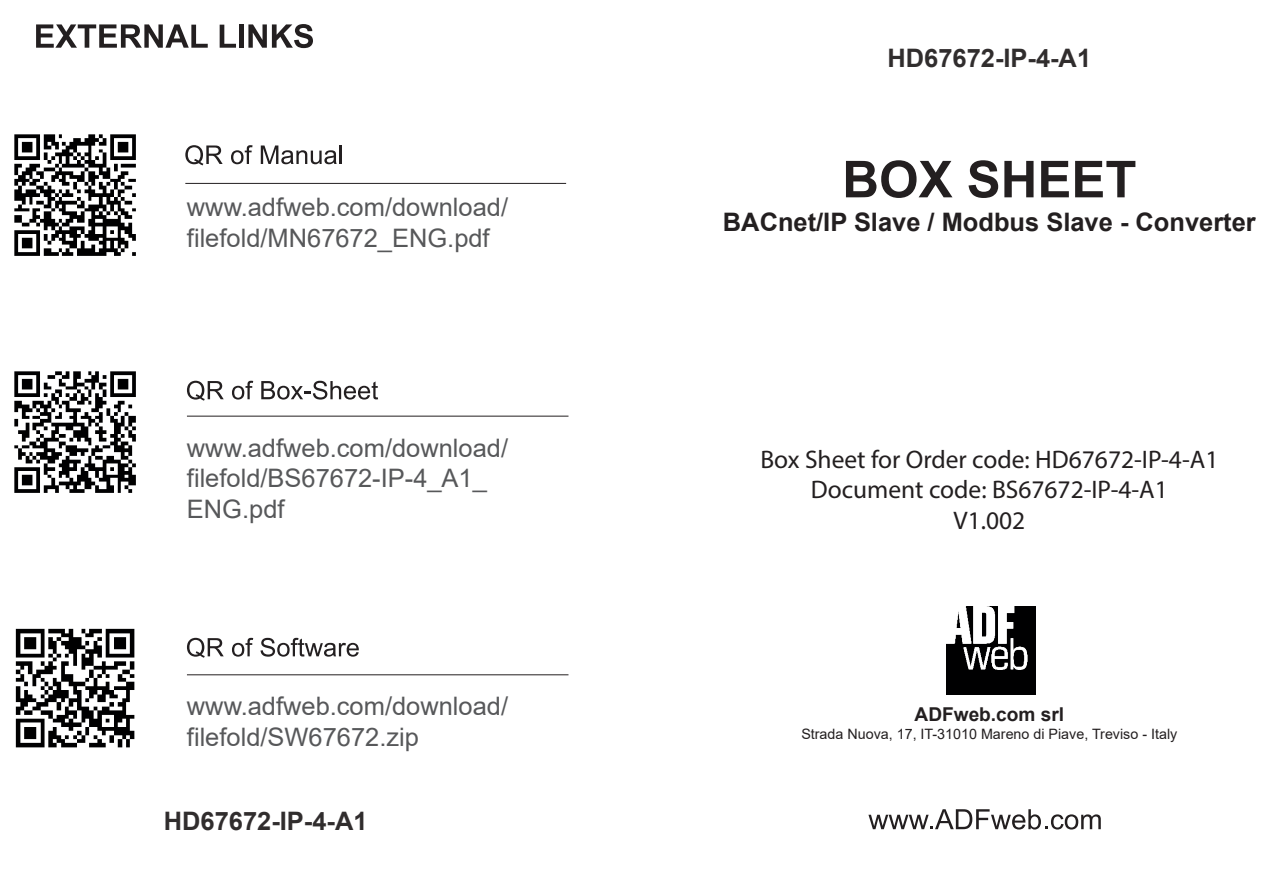
<style>
.page{position:relative;width:1263px;height:893px;background:#fff}
.page>*{position:absolute;margin:0;border:0;box-sizing:border-box;transform-origin:0 0}
.t1{font:700 51px "Arial";color:#231f20}
.t2{font:25.5px/30.6px "Arial";color:#57585a}
.t3{font:25.5px/30.6px "Myriad Pro";color:#231f20;text-align:center}
.t4{font:700 25.5px "Arial";color:#231f20}
.t5{font:700 25.5px "Arial";color:rgb(35 31 32/.94)}
.t6{font:700 19.2px "Arial";color:#231f20}
.t7{font:14.4px "Arial";color:#231f20}
</style>
<div class="page">
<img style="left:14px;top:134px;width:122px;height:122px">
<img style="left:14px;top:371px;width:122px;height:122px">
<img style="left:15px;top:628px;width:120px;height:120px">
<svg style="left:36px;top:24px;width:172px;height:24px"></svg>
<svg style="left:220px;top:25px;width:16px;height:23px"></svg>
<div style="left:239px;top:24px;width:5px;height:24px;background:#231f20"></div>
<svg style="left:248px;top:24px;width:65px;height:24px"></svg>
<svg style="left:187px;top:381px;width:37px;height:20px"></svg>
<svg style="left:232px;top:381px;width:21px;height:19px"></svg>
<svg style="left:261px;top:381px;width:117px;height:19px"></svg>
<hr style="left:187px;top:416px;width:381px;height:1px;background:#231f20">
<svg style="left:187px;top:638px;width:37px;height:20px"></svg>
<svg style="left:232px;top:638px;width:21px;height:19px"></svg>
<svg style="left:261px;top:638px;width:98px;height:19px"></svg>
<hr style="left:187px;top:674px;width:381px;height:1px;background:#231f20">
<svg style="left:868px;top:809px;width:233px;height:20px"></svg>
<img style="left:947px;top:606px;width:88px;height:89px">
<hr style="left:185px;top:183px;width:381px;height:1px;background:#231f20">
<svg style="left:185px;top:145px;width:38px;height:20px"></svg>
<svg style="left:231px;top:145px;width:22px;height:19px"></svg>
<svg style="left:261px;top:145px;width:76px;height:19px"></svg>
<hr style="left:339px;top:145px;width:3px;height:19px;background:#231f20">
<p class="t2" style="left:187px;top:192px;width:323px">www.adfweb.com/download/ filefold/MN67672_ENG.pdf</p>
<p class="t2" style="left:187px;top:432px;width:323px">www.adfweb.com/download/ filefold/BS67672-IP-4_A1_<br>ENG.pdf</p>
<p class="t5" style="left:887px;top:40px;width:205px">HD67672-IP-4-A1</p>
<h1 class="t1" style="left:842px;top:143px;width:296px">BOX SHEET</h1>
<p class="t4" style="left:723px;top:204px;width:534px">BACnet/IP Slave / Modbus Slave - Converter</p>
<p class="t3" style="left:760px;top:444px;width:460px">Box Sheet for Order code: HD67672-IP-4-A1<br>Document code: BS67672-IP-4-A1<br>V1.002</p>
<p class="t2" style="left:187px;top:691px;width:323px">www.adfweb.com/download/ filefold/SW67672.zip</p>
<p class="t6" style="left:914px;top:701px;width:151px">ADFweb.com srl</p>
<p class="t7" style="left:801px;top:724px;width:377px">Strada Nuova, 17, IT-31010 Mareno di Piave, Treviso - Italy</p>
<p class="t5" style="left:164px;top:803px;width:205px">HD67672-IP-4-A1</p>
</div>
